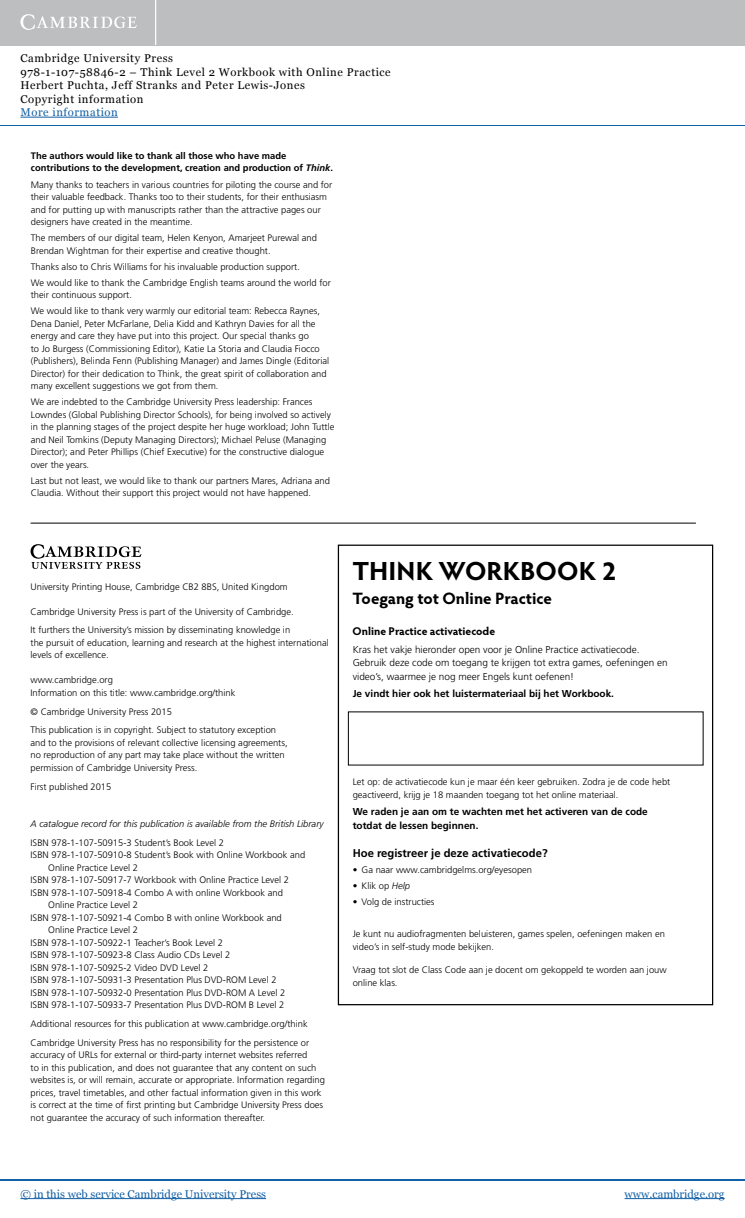
<style>
.page{position:relative;width:745px;height:1218px;background:#fff}
.page>*{position:absolute;margin:0;border:0;box-sizing:border-box;transform-origin:0 0}
.t1{font:700 26.25px "Hypatia Sans Pro";letter-spacing:.005em;color:#000}
.t2{font:700 16.5px "Hypatia Sans Pro";letter-spacing:-.005em;color:#000}
.t3{font:11.25px/13.4px "Georgia";letter-spacing:.05em;color:#000}
.t4{font:11.25px "Georgia";color:#115fa4}
.t5{font:700 11.25px "Frutiger LT Std";color:#000}
.t6{font:700 11.25px "Hypatia Sans Pro";color:#000}
.t7{font:11.25px "Georgia";letter-spacing:.05em;color:#115fa4}
.t8{font:300 10px/13.8px "Frutiger LT Std";color:#000}
.t9{font:700 10px/13.8px "Frutiger LT Std";color:#000}
.t10{font:300 9.38px/12.5px "Frutiger LT Std";color:#000}
.t11{font:700 9.38px/12.5px "Frutiger LT Std";color:#000}
.t12{font:italic 300 9.38px "Frutiger LT Std";color:#000}
.s1{font-style:italic}
</style>
<div class="page">
<div style="left:0;top:0;width:744px;height:45px;background:#bcbec0"></div>
<hr style="left:155px;top:0;width:1px;height:45px;background:#fff">
<svg style="left:20px;top:14px;width:117px;height:16px"></svg>
<hr style="left:20px;top:117px;width:98px;height:1px;background:#115fa4">
<hr style="left:0;top:125px;width:744px;height:1px;background:#115fa4">
<hr style="left:0;top:1179px;width:744px;height:1px;background:#115fa4">
<hr style="left:20px;top:1198px;width:246px;height:1px;background:#115fa4">
<hr style="left:624px;top:1198px;width:100px;height:1px;background:#115fa4">
<hr style="left:31px;top:523px;width:664px;height:1px;background:#000">
<svg style="left:31px;top:544px;width:110px;height:25px"></svg>
<p class="t3" style="left:20px;top:51px;width:371px">Cambridge University Press<br>978-1-107-58846-2 – Think Level 2 Workbook with Online Practice Herbert Puchta, Jeff Stranks and Peter Lewis-Jones<br>Copyright information</p>
<p class="t7" style="left:20px;top:104px;width:99px">More information</p>
<p class="t11" style="left:31px;top:149px;width:303px">The authors would like to thank all those who have made contributions to the development, creation and production of <span class="s1">Think</span>.</p>
<p class="t10" style="left:31px;top:178px;width:303px">Many thanks to teachers in various countries for piloting the course and for their valuable feedback. Thanks too to their students, for their enthusiasm and for putting up with manuscripts rather than the attractive pages our designers have created in the meantime.</p>
<p class="t10" style="left:31px;top:232px;width:287px">The members of our digital team, Helen Kenyon, Amarjeet Purewal and<br>Brendan Wightman for their expertise and creative thought.</p>
<p class="t10" style="left:31px;top:258px;width:301px;line-height:16px">Thanks also to Chris Williams for his invaluable production support.<br>We would like to thank the Cambridge English teams around the world for</p>
<p class="t10" style="left:31px;top:287px;width:290px;line-height:16px">their continuous support.<br>We would like to thank very warmly our editorial team: Rebecca Raynes,</p>
<p class="t10" style="left:31px;top:317px;width:299px">Dena Daniel, Peter McFarlane, Delia Kidd and Kathryn Davies for all the energy and care they have put into this project. Our special thanks go<br>to Jo Burgess (Commissioning Editor), Katie La Storia and Claudia Fiocco (Publishers), Belinda Fenn (Publishing Manager) and James Dingle (Editorial Director) for their dedication to Think, the great spirit of collaboration and many excellent suggestions we got from them.</p>
<p class="t10" style="left:31px;top:396px;width:305px">We are indebted to the Cambridge University Press leadership: Frances Lowndes (Global Publishing Director Schools), for being involved so actively in the planning stages of the project despite her huge workload; John Tuttle and Neil Tomkins (Deputy Managing Directors); Michael Peluse (Managing Director); and Peter Phillips (Chief Executive) for the constructive dialogue over the years.</p>
<p class="t10" style="left:31px;top:474px;width:300px">Last but not least, we would like to thank our partners Mares, Adriana and<br>Claudia. Without their support this project would not have happened.</p>
<p class="t10" style="left:31px;top:580px;width:258px">University Printing House, Cambridge CB2 8BS, United Kingdom</p>
<p class="t10" style="left:31px;top:602px;width:264px;line-height:18.8px">Cambridge University Press is part of the University of Cambridge.<br>It furthers the University’s mission by disseminating knowledge in</p>
<p class="t10" style="left:31px;top:636px;width:299px">the pursuit of education, learning and research at the highest international levels of excellence.</p>
<p class="t10" style="left:31px;top:674px;width:206px">www.cambridge.org<br>Information on this title: www.cambridge.org/think</p>
<p class="t10" style="left:31px;top:702px;width:247px;line-height:18.8px">© Cambridge University Press 2015<br>This publication is in copyright. Subject to statutory exception</p>
<p class="t10" style="left:31px;top:736px;width:258px">and to the provisions of relevant collective licensing agreements, no reproduction of any part may take place without the written permission of Cambridge University Press.</p>
<p class="t10" style="left:31px;top:780px;width:82px">First published 2015</p>
<p class="t12" style="left:31px;top:818px;width:294px">A catalogue record for this publication is available from the British Library</p>
<p class="t10" style="left:31px;top:836px;width:195px">ISBN 978-1-107-50915-3 Student’s Book Level 2</p>
<p class="t10" style="left:31px;top:849px;width:276px">ISBN 978-1-107-50910-8 Student’s Book with Online Workbook and</p>
<p class="t10" style="left:48px;top:861px;width:91px">Online Practice Level 2</p>
<p class="t10" style="left:31px;top:874px;width:260px">ISBN 978-1-107-50917-7 Workbook with Online Practice Level 2</p>
<p class="t10" style="left:31px;top:886px;width:254px">ISBN 978-1-107-50918-4 Combo A with online Workbook and</p>
<p class="t10" style="left:48px;top:899px;width:91px">Online Practice Level 2</p>
<p class="t10" style="left:31px;top:911px;width:252px">ISBN 978-1-107-50921-4 Combo B with online Workbook and</p>
<p class="t10" style="left:48px;top:924px;width:91px">Online Practice Level 2</p>
<p class="t10" style="left:31px;top:936px;width:194px">ISBN 978-1-107-50922-1 Teacher’s Book Level 2</p>
<p class="t10" style="left:31px;top:949px;width:201px">ISBN 978-1-107-50923-8 Class Audio CDs Level 2</p>
<p class="t10" style="left:31px;top:961px;width:179px">ISBN 978-1-107-50925-2 Video DVD Level 2</p>
<p class="t10" style="left:31px;top:974px;width:247px">ISBN 978-1-107-50931-3 Presentation Plus DVD-ROM Level 2</p>
<p class="t10" style="left:31px;top:986px;width:256px">ISBN 978-1-107-50932-0 Presentation Plus DVD-ROM A Level 2</p>
<p class="t10" style="left:31px;top:999px;width:255px">ISBN 978-1-107-50933-7 Presentation Plus DVD-ROM B Level 2</p>
<p class="t10" style="left:31px;top:1014px;width:280px;line-height:18.8px">Additional resources for this publication at www.cambridge.org/think<br>Cambridge University Press has no responsibility for the persistence or</p>
<p class="t10" style="left:31px;top:1049px;width:296px">accuracy of URLs for external or third-party internet websites referred<br>to in this publication, and does not guarantee that any content on such websites is, or will remain, accurate or appropriate. Information regarding prices, travel timetables, and other factual information given in this work is correct at the time of first printing but Cambridge University Press does not guarantee the accuracy of such information thereafter.</p>
<h1 class="t1" style="left:352px;top:553px;width:265px">THINK WORKBOOK 2</h1>
<h2 class="t2" style="left:352px;top:586px;width:201px">Toegang tot Online Practice</h2>
<p class="t6" style="left:352px;top:623px;width:144px">Online Practice activatiecode</p>
<p class="t8" style="left:352px;top:642px;width:316px">Kras het vakje hieronder open voor je Online Practice activatiecode.<br>Gebruik deze code om toegang te krijgen tot extra games, oefeningen en video’s, waarmee je nog meer Engels kunt oefenen!</p>
<p class="t9" style="left:352px;top:687px;width:263px">Je vindt hier ook het luistermateriaal bij het Workbook.</p>
<p class="t10" style="left:352px;top:775px;width:319px">Let op: de activatiecode kun je maar één keer gebruiken. Zodra je de code hebt geactiveerd, krijg je 18 maanden toegang tot het online materiaal.</p>
<p class="t9" style="left:352px;top:804px;width:296px">We raden je aan om te wachten met het activeren van de code totdat de lessen beginnen.</p>
<p class="t5" style="left:352px;top:846px;width:196px">Hoe registreer je deze activatiecode?</p>
<p class="t10" style="left:352px;top:864px;width:181px">• Ga naar www.cambridgelms.org/eyesopen</p>
<p class="t10" style="left:352px;top:880px;width:59px">• Klik op <span class="s1">Help</span></p>
<p class="t10" style="left:352px;top:896px;width:83px">• Volg de instructies</p>
<p class="t10" style="left:352px;top:928px;width:313px">Je kunt nu audiofragmenten beluisteren, games spelen, oefeningen maken en video’s in self-study mode bekijken.</p>
<p class="t10" style="left:352px;top:963px;width:315px">Vraag tot slot de Class Code aan je docent om gekoppeld te worden aan jouw online klas.</p>
<p class="t4" style="left:20px;top:1185px;width:247px">© in this web service Cambridge University Press</p>
<p class="t4" style="left:624px;top:1185px;width:101px">www.cambridge.org</p>
</div>
